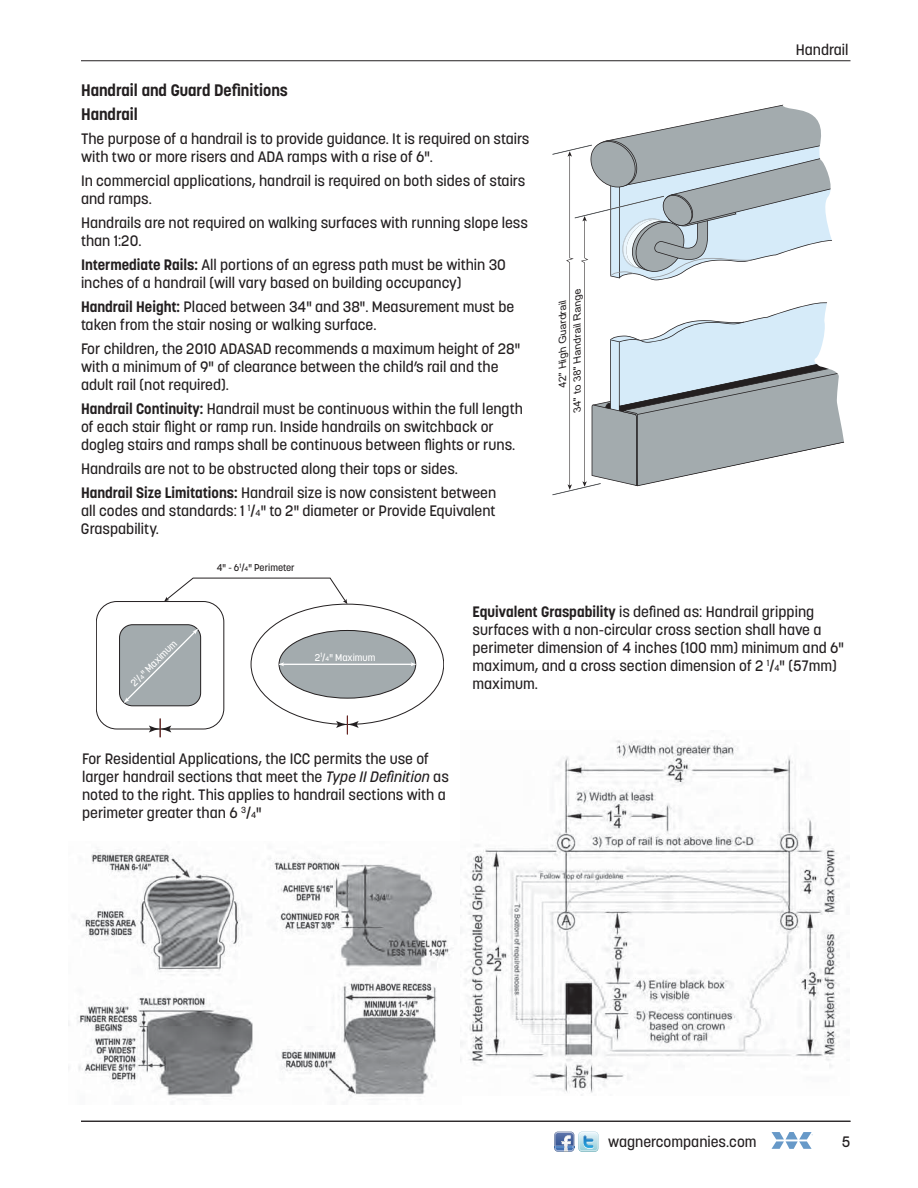
<style>
.page{position:relative;width:918px;height:1188px;background:#fff}
.page>*{position:absolute;margin:0;border:0;box-sizing:border-box;transform-origin:0 0}
.t1{font:700 16.5px/24px "Korolev";color:#231f20}
.t2{font:500 15px/18px "Korolev";color:#231f20}
.t3{font:italic 10.2px "Arial";color:#231f20;scale:1.05 1}
.t4{font:500 9.9px "Korolev";color:#fff}
.t5{font:500 9.9px "Korolev";color:#231f20}
.s1{font-weight:700}
.s2{font-size:8.7px}
.s3{font-size:6.3px}
.s4{font-style:italic}
</style>
<div class="page">
<svg style="left:554px;top:1132px;width:44px;height:20px"></svg>
<svg style="left:772px;top:1132px;width:41px;height:17px"></svg>
<hr style="left:81px;top:60px;width:770px;height:1px;background:#231f20">
<img style="left:68px;top:849px;width:385px;height:251px">
<img style="left:460px;top:740px;width:380px;height:355px">
<hr style="left:81px;top:1121px;width:770px;height:1px;background:#231f20">
<svg style="left:164px;top:578px;width:183px;height:26px"></svg>
<div style="left:279px;top:630px;width:137px;height:68px;background:#a3abae;border-radius:50%"></div>
<div style="left:120px;top:625px;width:81px;height:81px;background:#a3abae;border-radius:13px"></div>
<div style="left:119px;top:624px;width:82px;height:82px;border:1px solid #231f20;border-radius:13px"></div>
<div style="left:96px;top:601px;width:128px;height:128px;border:1px solid #231f20;border-radius:20px"></div>
<svg style="left:336px;top:716px;width:23px;height:18px"></svg>
<svg style="left:149px;top:719px;width:22px;height:18px"></svg>
<hr style="left:283px;top:664px;width:129px;height:1px;background:#fff">
<svg style="left:279px;top:662px;width:5px;height:4px"></svg>
<svg style="left:411px;top:662px;width:5px;height:4px"></svg>
<svg style="left:124px;top:629px;width:74px;height:73px"></svg>
<svg style="left:552px;top:104px;width:292px;height:391px"></svg>
<p class="t1" style="left:81px;top:80px;width:208px">Handrail and Guard Definitions<br>Handrail</p>
<p class="t2" style="left:81px;top:131px;width:450px">The purpose of a handrail is to provide guidance. It is required on stairs with two or more risers and ADA ramps with a rise of 6".</p>
<p class="t2" style="left:81px;top:173px;width:446px">In commercial applications, handrail is required on both sides of stairs and ramps.</p>
<p class="t2" style="left:81px;top:215px;width:449px">Handrails are not required on walking surfaces with running slope less than 1:20.</p>
<p class="t2" style="left:81px;top:257px;width:427px"><span class="s1">Intermediate Rails:</span> All portions of an egress path must be within 30 inches of a handrail (will vary based on building occupancy)</p>
<p class="t2" style="left:81px;top:299px;width:435px"><span class="s1">Handrail Height:</span> Placed between 34" and 38". Measurement must be taken from the stair nosing or walking surface.</p>
<p class="t2" style="left:81px;top:341px;width:441px">For children, the 2010 ADASAD recommends a maximum height of 28" with a minimum of 9" of clearance between the child’s rail and the adult rail (not required).</p>
<p class="t2" style="left:81px;top:401px;width:443px"><span class="s1">Handrail Continuity:</span> Handrail must be continuous within the full length of each stair flight or ramp run. Inside handrails on switchback or dogleg stairs and ramps shall be continuous between flights or runs.</p>
<p class="t2" style="left:81px;top:458px;width:417px;line-height:24px">Handrails are not to be obstructed along their tops or sides.<br><span class="s1">Handrail Size Limitations:</span> Handrail size is now consistent between</p>
<p class="t2" style="left:81px;top:503px;width:416px">all codes and standards: 1 <sup>1</sup>/<span class="s2">4</span>" to 2" diameter or Provide Equivalent<br>Graspability.</p>
<p class="t5" style="left:217px;top:564px;width:79px">4" - 6<sup>1</sup>/<span class="s3">4</span>" Perimeter</p>
<p class="t3" style="left:574px;top:412px;width:122px;rotate:-90deg">34" to 38" Handrail Range</p>
<p class="t3" style="left:559px;top:387px;width:85px;rotate:-90deg">42" High Guardrail</p>
<p class="t2" style="left:796px;top:42px;width:54px">Handrail</p>
<p class="t4" style="left:130px;top:682px;width:62px;rotate:-45deg">2<sup>1</sup>/<span class="s3">4</span>" Maximum</p>
<p class="t4" style="left:315px;top:654px;width:62px">2<sup>1</sup>/<span class="s3">4</span>" Maximum</p>
<p class="t2" style="left:473px;top:604px;width:373px"><span class="s1">Equivalent Graspability</span> is defined as: Handrail gripping surfaces with a non-circular cross section shall have a perimeter dimension of 4 inches (100 mm) minimum and 6" maximum, and a cross section dimension of 2 <sup>1</sup>/<span class="s2">4</span>" (57mm) maximum.</p>
<p class="t2" style="left:82px;top:751px;width:368px">For Residential Applications, the ICC permits the use of larger handrail sections that meet the <span class="s4">Type II Definition</span> as noted to the right. This applies to handrail sections with a perimeter greater than 6 <sup>3</sup>/<span class="s2">4</span>"</p>
<p class="t2" style="left:608px;top:1134px;width:150px">wagnercompanies.com</p>
<p class="t2" style="left:842px;top:1134px;width:10px">5</p>
</div>
